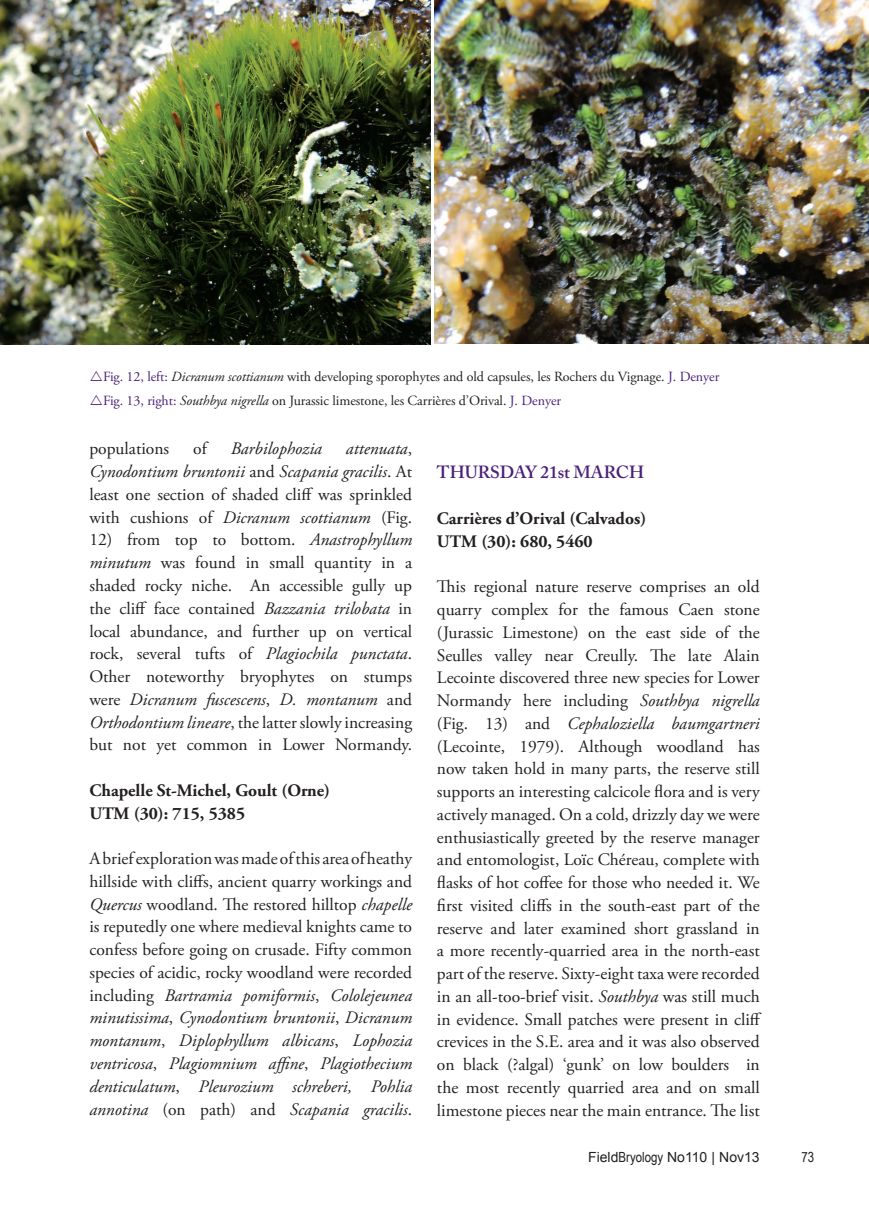
<style>
.page{position:relative;width:869px;height:1216px;background:#fff}
.page>*{position:absolute;margin:0;border:0;box-sizing:border-box;transform-origin:0 0}
.t1{font:17.5px/22.8px "Adobe Garamond Pro";color:#231f20;text-align:justify}
.t2{font:700 17.5px/22.8px "Adobe Garamond Pro";color:#231f20}
.Article_Subhead{font:600 17.5px "Adobe Caslon Pro";letter-spacing:-.005em;color:#4c1f79}
.t3{font:italic 17.5px "Adobe Garamond Pro";color:#231f20}
.Figure_Legend{font:14px "Adobe Garamond Pro";letter-spacing:-.005em;color:#231f20}
.t4{font:14px "Arial";color:#231f20}
.t5{font:14px "Arial Narrow";color:#231f20}
.s1{color:#4c1f79}
.s2{font-style:italic}
.s3{font-family:"Arial Narrow"}
</style>
<div class="page">
<img style="left:0;top:0;width:430px;height:344px">
<img style="left:434px;top:0;width:434px;height:343px">
<p class="Figure_Legend" style="left:103px;top:368px;width:617px"><span class="s1">Fig. 12, left:</span> <span class="s2">Dicranum scottianum</span> with developing sporophytes and old capsules, les Rochers du Vignage. <span class="s1">J. Denyer</span></p>
<p class="Figure_Legend" style="left:103px;top:392px;width:459px"><span class="s1">Fig. 13, right:</span> <span class="s2">Southbya nigrella</span> on Jurassic limestone, les Carrières d’Orival. <span class="s1">J. Denyer</span></p>
<p class="t1" style="left:89px;top:438px;width:81px">populations</p>
<p class="t1" style="left:193px;top:438px;width:15px">of</p>
<p class="t3" style="left:231px;top:438px;width:93px">Barbilophozia</p>
<p class="t1" style="left:89px;top:438px;width:324px;text-indent:256px"><span class="s2">attenuata</span>, <span class="s2">Cynodontium bruntonii</span> and <span class="s2">Scapania gracilis</span>. At least one section of shaded cliff was sprinkled with cushions of <span class="s2">Dicranum scottianum</span> (Fig.</p>
<p class="t1" style="left:89px;top:529px;width:324px">12) from top to bottom. <span class="s2">Anastrophyllum minutum</span> was found in small quantity in a shaded rocky niche. An accessible gully up the cliff face contained <span class="s2">Bazzania trilobata</span> in local abundance, and further up on vertical rock, several tufts of <span class="s2">Plagiochila punctata</span>.<br>Other noteworthy bryophytes on stumps were <span class="s2">Dicranum fuscescens</span>, <span class="s2">D. montanum</span> and <span class="s2">Orthodontium lineare</span>, the latter slowly increasing but not yet common in Lower Normandy.</p>
<p class="t2" style="left:89px;top:779px;width:242px">Chapelle St-Michel, Goult (Orne)<br>UTM (30): 715, 5385</p>
<p class="t1" style="left:89px;top:847px;width:324px">A brief exploration was made of this area of heathy hillside with cliffs, ancient quarry workings and <span class="s2">Quercus</span> woodland. The restored hilltop <span class="s2">chapelle </span>is reputedly one where medieval knights came to confess before going on crusade. Fifty common species of acidic, rocky woodland were recorded including <span class="s2">Bartramia pomiformis</span>, <span class="s2">Cololejeunea minutissima</span>, <span class="s2">Cynodontium bruntonii</span>, <span class="s2">Dicranum montanum</span>, <span class="s2">Diplophyllum albicans</span>, <span class="s2">Lophozia ventricosa</span>, <span class="s2">Plagiomnium affine</span>, <span class="s2">Plagiothecium denticulatum</span>, <span class="s2">Pleurozium schreberi, Pohlia annotina</span> (on path) and <span class="s2">Scapania gracilis</span>.</p>
<p class="Article_Subhead" style="left:437px;top:462px;width:208px">THURSDAY 21st MARCH</p>
<p class="t2" style="left:437px;top:507px;width:211px">Carrières d’Orival (Calvados)<br>UTM (30): 680, 5460</p>
<p class="t1" style="left:437px;top:576px;width:326px">This regional nature reserve comprises an old quarry complex for the famous Caen stone (Jurassic Limestone) on the east side of the Seulles valley near Creully. The late Alain Lecointe discovered three new species for Lower Normandy here including <span class="s2">Southbya nigrella </span>(Fig. 13) and <span class="s2">Cephaloziella baumgartneri </span>(Lecointe, 1979). Although woodland has now taken hold in many parts, the reserve still supports an interesting calcicole flora and is very actively managed. On a cold, drizzly day we were enthusiastically greeted by the reserve manager and entomologist, Loïc Chéreau, complete with flasks of hot coffee for those who needed it. We first visited cliffs in the south-east part of the reserve and later examined short grassland in a more recently-quarried area in the north-east part of the reserve. Sixty-eight taxa were recorded in an all-too-brief visit. <span class="s2">Southbya</span> was still much in evidence. Small patches were present in cliff crevices in the S.E. area and it was also observed on black (?algal) ‘gunk’ on low boulders in the most recently quarried area and on small limestone pieces near the main entrance. The list</p>
<p class="t4" style="left:588px;top:1147px;width:173px">Field<span class="s3">Bryology</span> No110 | Nov13</p>
<p class="t5" style="left:801px;top:1146px;width:14px">73</p>
</div>
